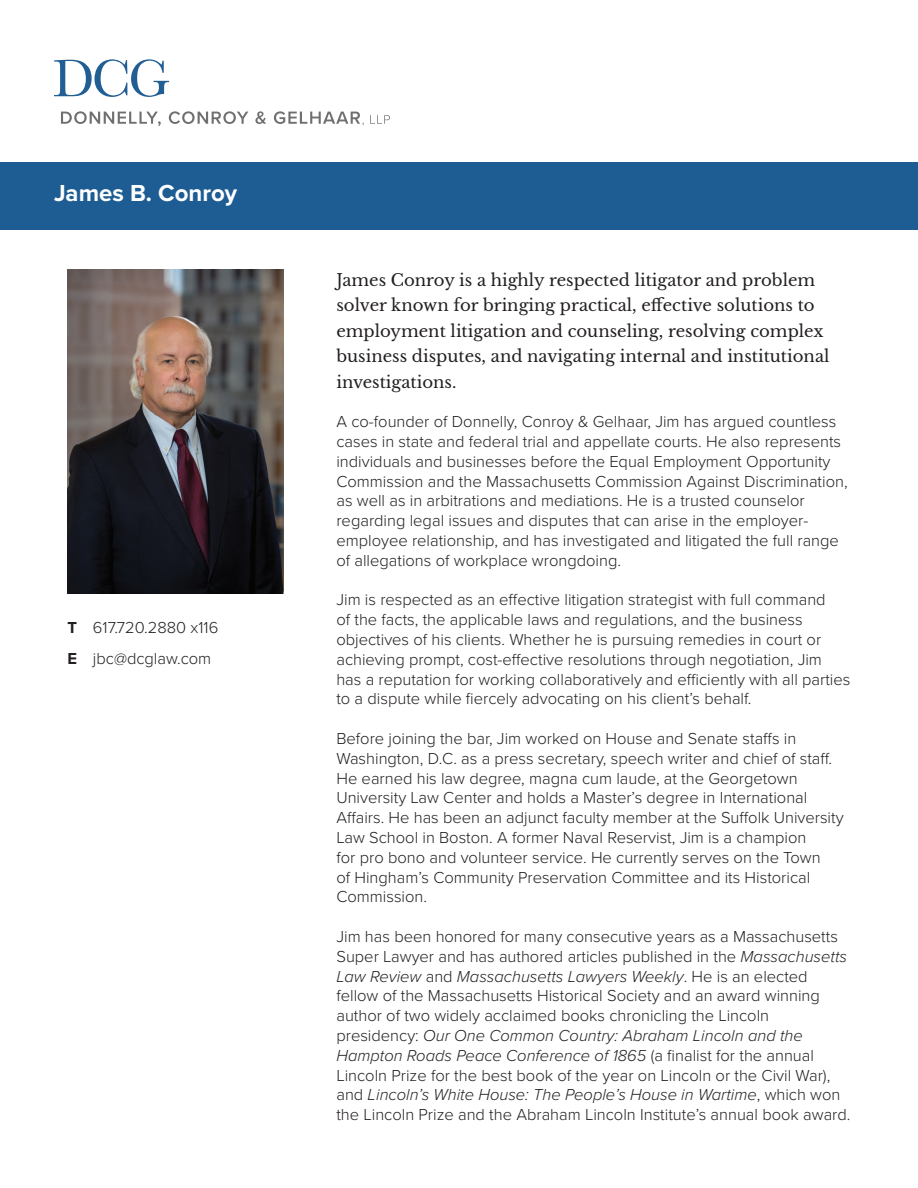
<style>
.page{position:relative;width:918px;height:1188px;background:#fff}
.page>*{position:absolute;margin:0;border:0;box-sizing:border-box;transform-origin:0 0}
.t1{font:700 24px "Proxima Nova";color:#fff}
.t2{font:300 16.5px/19.8px "Proxima Nova";color:#231f20}
.t3{font:16.5px/25.5px "Libre Baskerville";color:#231f20}
.s1{font-weight:700}
.s2{font-style:italic}
</style>
<div class="page">
<svg style="left:54px;top:59px;width:115px;height:38px"></svg>
<svg style="left:61px;top:111px;width:100px;height:15px"></svg>
<svg style="left:169px;top:111px;width:79px;height:13px"></svg>
<svg style="left:255px;top:111px;width:11px;height:13px"></svg>
<svg style="left:274px;top:111px;width:90px;height:14px"></svg>
<svg style="left:370px;top:115px;width:20px;height:9px"></svg>
<div style="left:0;top:162px;width:918px;height:68px;background:#1e5d93"></div>
<img style="left:68px;top:270px;width:216px;height:324px">
<h1 class="t1" style="left:54px;top:179px;width:185px">James B. Conroy</h1>
<p class="t2" style="left:68px;top:612px;width:152px;line-height:31.5px"><span class="s1">T</span> 617.720.2880 x116<br><span class="s1">E</span> jbc@dcglaw.com</p>
<p class="t3" style="left:336px;top:267px;width:495px">James Conroy is a highly respected litigator and problem solver known for bringing practical, effective solutions to employment litigation and counseling, resolving complex business disputes, and navigating internal and institutional investigations.</p>
<p class="t2" style="left:336px;top:412px;width:513px">A co-founder of Donnelly, Conroy &amp; Gelhaar, Jim has argued countless cases in state and federal trial and appellate courts. He also represents individuals and businesses before the Equal Employment Opportunity Commission and the Massachusetts Commission Against Discrimination, as well as in arbitrations and mediations. He is a trusted counselor regarding legal issues and disputes that can arise in the employer&shy;employee relationship, and has investigated and litigated the full range of allegations of workplace wrongdoing.</p>
<p class="t2" style="left:336px;top:590px;width:516px">Jim is respected as an effective litigation strategist with full command<br>of the facts, the applicable laws and regulations, and the business objectives of his clients. Whether he is pursuing remedies in court or achieving prompt, cost-effective resolutions through negotiation, Jim has a reputation for working collaboratively and efficiently with all parties to a dispute while fiercely advocating on his client’s behalf.</p>
<p class="t2" style="left:336px;top:729px;width:509px">Before joining the bar, Jim worked on House and Senate staffs in Washington, D.C. as a press secretary, speech writer and chief of staff.<br>He earned his law degree, magna cum laude, at the Georgetown University Law Center and holds a Master’s degree in International Affairs. He has been an adjunct faculty member at the Suffolk University Law School in Boston. A former Naval Reservist, Jim is a champion<br>for pro bono and volunteer service. He currently serves on the Town<br>of Hingham’s Community Preservation Committee and its Historical Commission.</p>
<p class="t2" style="left:336px;top:927px;width:516px">Jim has been honored for many consecutive years as a Massachusetts Super Lawyer and has authored articles published in the <span class="s2">Massachusetts Law Review</span> and <span class="s2">Massachusetts Lawyers Weekly</span>. He is an elected fellow of the Massachusetts Historical Society and an award winning author of two widely acclaimed books chronicling the Lincoln presidency: <span class="s2">Our One Common Country: Abraham Lincoln and the Hampton Roads Peace Conference of 1865</span> (a finalist for the annual Lincoln Prize for the best book of the year on Lincoln or the Civil War), and <span class="s2">Lincoln’s White House: The People’s House in Wartime</span>, which won the Lincoln Prize and the Abraham Lincoln Institute’s annual book award.</p>
</div>
